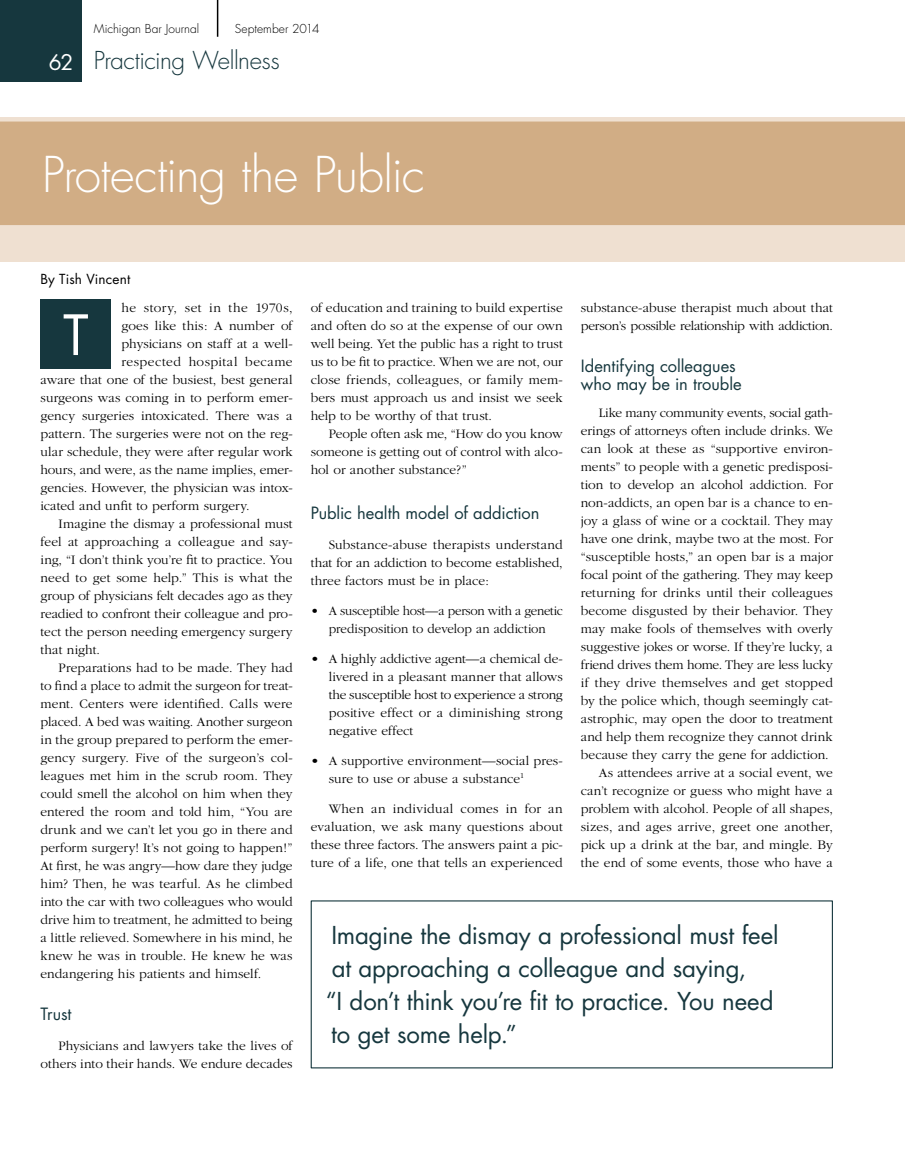
<style>
.page{position:relative;width:905px;height:1175px;background:#fff}
.page>*{position:absolute;margin:0;border:0;box-sizing:border-box;transform-origin:0 0}
.t1{font:54px "Futura";color:#fff}
.t2{font:300 48px "Futura";letter-spacing:-.02em;color:#fff}
.t3{font:24px/33px "Futura";letter-spacing:-.01em;color:#16373e}
.t4{font:300 24px "Futura";letter-spacing:-.02em;color:#16373e}
.t5{font:16.5px/18px "Futura";color:#16373e}
.t6{font:300 13.5px/18px "Garamond";letter-spacing:.005em;color:#000;text-align:justify}
.t7{font:300 13.5px "Garamond";letter-spacing:-.015em;color:#000}
.t8{font:300 13.5px/18px "Garamond";letter-spacing:.005em;color:#000;text-align:center;scale:.96 1}
.t9{font:300 13.5px "Garamond";letter-spacing:.035em;color:#000}
.t10{font:300 13.5px "Garamond";letter-spacing:.03em;color:#000}
.t11{font:13.5px "Futura";letter-spacing:.01em;color:#000}
.t12{font:300 12px "Futura";letter-spacing:.005em;color:#000}
.s1{font-weight:400;font-size:21px;color:#fff}
</style>
<div class="page">
<div style="left:0;top:0;width:82px;height:82px;background:#16373e"></div>
<hr style="left:217px;top:0;width:1px;height:37px;background:#000">
<div style="left:0;top:225px;width:904px;height:36px;background:#efe0d1"></div>
<div style="left:0;top:117px;width:904px;height:108px;background:#d1ad85"></div>
<div style="left:40px;top:299px;width:71px;height:69px;background:#16373e"></div>
<p class="t12" style="left:94px;top:21px;width:107px">Michigan Bar Journal</p>
<p class="t12" style="left:235px;top:21px;width:86px">September 2014</p>
<h3 class="t4" style="left:49px;top:45px;width:232px"><span class="s1">62</span> Practicing Wellness</h3>
<h2 class="t2" style="left:42px;top:143px;width:384px">Protecting the Public</h2>
<p class="t11" style="left:40px;top:270px;width:91px">By Tish Vincent</p>
<p class="t10" style="left:122px;top:300px;width:173px">he story, set in the 1970s,</p>
<p class="t6" style="left:122px;top:317px;width:172px">goes like this: A number of</p>
<p class="t6" style="left:122px;top:335px;width:173px">physicians on staff at a well-</p>
<p class="t9" style="left:122px;top:354px;width:173px">respected hospital became</p>
<p class="t6" style="left:40px;top:371px;width:253px">aware that one of the busiest, best general</p>
<p class="t6" style="left:40px;top:389px;width:254px">surgeons was coming in to perform emer-</p>
<p class="t6" style="left:40px;top:407px;width:254px">gency surgeries intoxicated. There was a</p>
<p class="t6" style="left:40px;top:425px;width:254px">pattern. The surgeries were not on the reg-</p>
<p class="t6" style="left:40px;top:443px;width:253px">ular schedule, they were after regular work</p>
<p class="t6" style="left:40px;top:461px;width:254px">hours, and were, as the name implies, emer-</p>
<p class="t6" style="left:40px;top:479px;width:254px">gencies. However, the physician was intox-</p>
<p class="t6" style="left:40px;top:497px;width:211px">icated and unfit to perform surgery.</p>
<p class="t6" style="left:58px;top:515px;width:236px">Imagine the dismay a professional must</p>
<p class="t6" style="left:40px;top:533px;width:254px">feel at approaching a colleague and say-</p>
<p class="t6" style="left:40px;top:551px;width:254px">ing, “I don’t think you’re fit to practice. You</p>
<p class="t6" style="left:40px;top:569px;width:253px">need to get some help.” This is what the</p>
<p class="t6" style="left:40px;top:587px;width:254px">group of physicians felt decades ago as they</p>
<p class="t6" style="left:40px;top:605px;width:254px">readied to confront their colleague and pro-</p>
<p class="t6" style="left:40px;top:623px;width:253px">tect the person needing emergency surgery</p>
<p class="t6" style="left:40px;top:641px;width:61px">that night.</p>
<p class="t6" style="left:58px;top:659px;width:236px">Preparations had to be made. They had</p>
<p class="t6" style="left:40px;top:677px;width:254px">to find a place to admit the surgeon for treat-</p>
<p class="t6" style="left:40px;top:695px;width:253px">ment. Centers were identified. Calls were</p>
<p class="t6" style="left:40px;top:713px;width:253px">placed. A bed was waiting. Another surgeon</p>
<p class="t6" style="left:40px;top:731px;width:254px">in the group prepared to perform the emer-</p>
<p class="t6" style="left:40px;top:749px;width:254px">gency surgery. Five of the surgeon’s col-</p>
<p class="t6" style="left:40px;top:767px;width:253px">leagues met him in the scrub room. They</p>
<p class="t6" style="left:40px;top:785px;width:253px">could smell the alcohol on him when they</p>
<p class="t6" style="left:40px;top:803px;width:254px">entered the room and told him, “You are</p>
<p class="t6" style="left:40px;top:821px;width:253px">drunk and we can’t let you go in there and</p>
<p class="t6" style="left:40px;top:838px;width:254px">perform surgery! It’s not going to happen!”</p>
<p class="t6" style="left:40px;top:856px;width:253px">At first, he was angry—how dare they judge</p>
<p class="t6" style="left:40px;top:874px;width:253px">him? Then, he was tearful. As he climbed</p>
<p class="t6" style="left:40px;top:892px;width:254px">into the car with two colleagues who would</p>
<p class="t6" style="left:40px;top:910px;width:253px">drive him to treatment, he admitted to being</p>
<p class="t6" style="left:40px;top:928px;width:254px">a little relieved. Somewhere in his mind, he</p>
<p class="t6" style="left:40px;top:946px;width:254px">knew he was in trouble. He knew he was</p>
<p class="t6" style="left:40px;top:964px;width:222px">endangering his patients and himself.</p>
<p class="t5" style="left:40px;top:1004px;width:32px">Trust</p>
<p class="t6" style="left:41px;top:1037px;width:254px;text-align:right">Physicians and lawyers take the lives of others into their hands. We endure decades</p>
<h1 class="t1" style="left:63px;top:298px;width:27px">T</h1>
<p class="t6" style="left:311px;top:299px;width:254px">of education and training to build expertise and often do so at the expense of our own well being. Yet the public has a right to trust us to be fit to practice. When we are not, our close friends, colleagues, or family mem&shy;bers must approach us and insist we seek help to be worthy of that trust.</p>
<p class="t6" style="left:311px;top:425px;width:254px;text-indent:18px">People often ask me, “How do you know someone is getting out of control with alco&shy;hol or another substance?”</p>
<p class="t5" style="left:310px;top:503px;width:230px">Public health model of addiction</p>
<p class="t6" style="left:311px;top:536px;width:254px;text-indent:18px">Substance-abuse therapists understand that for an addiction to become established, three factors must be in place:</p>
<p class="t8" style="left:310px;top:602px;width:264px">• A susceptible host—a person with a genetic predisposition to develop an addiction</p>
<p class="t6" style="left:328px;top:650px;width:236px;text-indent:-18px">• A highly addictive agent—a chemical de&shy;livered in a pleasant manner that allows the susceptible host to experience a strong positive effect or a diminishing strong negative effect</p>
<p class="t6" style="left:328px;top:752px;width:235px;text-indent:-18px">• A supportive environment—social pres&shy;sure to use or abuse a substance<sup>1</sup></p>
<p class="t6" style="left:311px;top:800px;width:254px;text-indent:18px">When an individual comes in for an evaluation, we ask many questions about these three factors. The answers paint a pic&shy;ture of a life, one that tells an experienced</p>
<p class="t6" style="left:581px;top:299px;width:254px">substance-abuse therapist much about that person’s possible relationship with addiction.</p>
<p class="t5" style="left:580px;top:356px;width:162px">Identifying colleagues who may be in trouble</p>
<p class="t7" style="left:598px;top:405px;width:235px">Like many community events, social gath-</p>
<p class="t6" style="left:580px;top:422px;width:253px">erings of attorneys often include drinks. We</p>
<p class="t6" style="left:580px;top:440px;width:254px">can look at these as “supportive environ-</p>
<p class="t6" style="left:580px;top:458px;width:254px">ments” to people with a genetic predisposi-</p>
<p class="t6" style="left:580px;top:476px;width:253px">tion to develop an alcohol addiction. For</p>
<p class="t6" style="left:580px;top:494px;width:254px">non-addicts, an open bar is a chance to en-</p>
<p class="t6" style="left:580px;top:512px;width:253px">joy a glass of wine or a cocktail. They may</p>
<p class="t6" style="left:580px;top:530px;width:254px">have one drink, maybe two at the most. For</p>
<p class="t6" style="left:580px;top:548px;width:254px">“susceptible hosts,” an open bar is a major</p>
<p class="t6" style="left:580px;top:566px;width:254px">focal point of the gathering. They may keep</p>
<p class="t6" style="left:580px;top:584px;width:254px">returning for drinks until their colleagues</p>
<p class="t6" style="left:580px;top:602px;width:253px">become disgusted by their behavior. They</p>
<p class="t6" style="left:580px;top:620px;width:254px">may make fools of themselves with overly</p>
<p class="t6" style="left:580px;top:638px;width:254px">suggestive jokes or worse. If they’re lucky, a</p>
<p class="t7" style="left:580px;top:657px;width:254px">friend drives them home. They are less lucky</p>
<p class="t6" style="left:580px;top:674px;width:253px">if they drive themselves and get stopped</p>
<p class="t6" style="left:580px;top:692px;width:254px">by the police which, though seemingly cat-</p>
<p class="t6" style="left:580px;top:710px;width:253px">astrophic, may open the door to treatment</p>
<p class="t6" style="left:580px;top:728px;width:254px">and help them recognize they cannot drink</p>
<p class="t6" style="left:580px;top:746px;width:249px">because they carry the gene for addiction.</p>
<p class="t6" style="left:598px;top:764px;width:235px">As attendees arrive at a social event, we</p>
<p class="t6" style="left:580px;top:782px;width:253px">can’t recognize or guess who might have a</p>
<p class="t6" style="left:580px;top:800px;width:254px">problem with alcohol. People of all shapes,</p>
<p class="t6" style="left:580px;top:818px;width:254px">sizes, and ages arrive, greet one another,</p>
<p class="t6" style="left:580px;top:836px;width:253px">pick up a drink at the bar, and mingle. By</p>
<p class="t6" style="left:580px;top:854px;width:253px">the end of some events, those who have a</p>
<h3 class="t3" style="left:326px;top:918px;width:454px">Imagine the dismay a professional must feel at approaching a colleague and saying,<br>“I don’t think you’re fit to practice. You need to get some help.”</h3>
</div>
